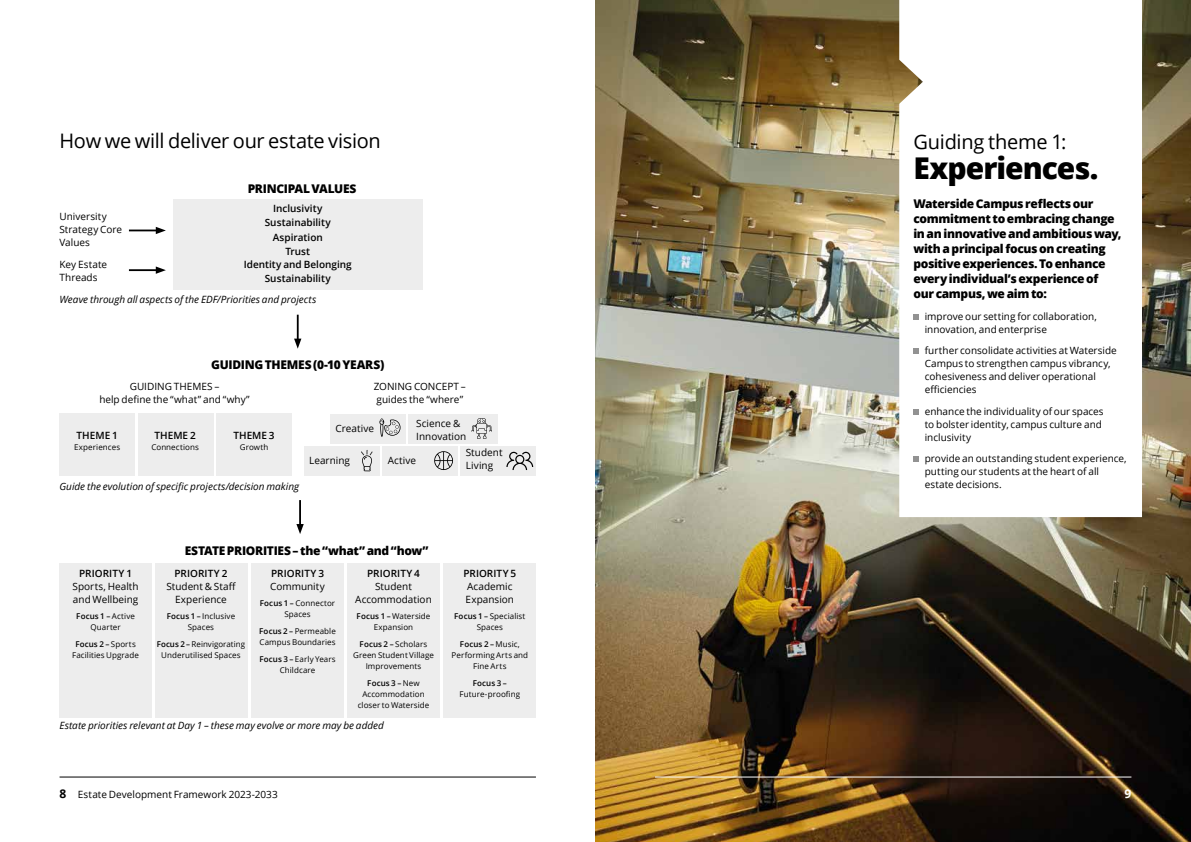
<style>
.page{position:relative;width:1191px;height:842px;background:#fff}
.page>*{position:absolute;margin:0;border:0;box-sizing:border-box;transform-origin:0 0}
.t1{font:800 30px "Open Sans";letter-spacing:-.035em;color:#000}
.t2{font:20px "Open Sans";letter-spacing:-.015em;color:#000}
.t3{font:800 12px/15px "Open Sans";letter-spacing:-.03em;color:#000}
.t4{font:700 12px "Open Sans";color:#fff}
.t5{font:700 12px "Open Sans";color:#000}
.t6{font:10px/13px "Open Sans";color:#000}
.t7{font:italic 10px "Open Sans";color:#000}
.t8{font:600 10px "Open Sans";color:#000}
.t9{font:8px/11px "Open Sans";letter-spacing:.01em;color:#000;text-align:center}
.t10{font:600 8px "Open Sans";letter-spacing:.015em;color:#000}
.s1{font-weight:600}
.s2{font-weight:400}
</style>
<div class="page">
<img style="left:595px;top:0;width:596px;height:842px">
<div style="left:347px;top:563px;width:92px;height:154px;background:#ededed"></div>
<div style="left:444px;top:563px;width:92px;height:154px;background:#ededed"></div>
<div style="left:460px;top:446px;width:76px;height:30px;background:#ededed"></div>
<svg style="left:506px;top:452px;width:27px;height:18px"></svg>
<hr style="left:655px;top:777px;width:476px;height:1px;background:#fff">
<hr style="left:60px;top:777px;width:476px;height:1px;background:#000">
<div style="left:251px;top:563px;width:93px;height:154px;background:#ededed"></div>
<div style="left:155px;top:563px;width:93px;height:154px;background:#ededed"></div>
<div style="left:60px;top:563px;width:92px;height:154px;background:#ededed"></div>
<div style="left:382px;top:446px;width:76px;height:30px;background:#ededed"></div>
<div style="left:304px;top:446px;width:75px;height:30px;background:#ededed"></div>
<div style="left:408px;top:414px;width:90px;height:29px;background:#ededed"></div>
<div style="left:330px;top:414px;width:76px;height:29px;background:#ededed"></div>
<div style="left:216px;top:414px;width:76px;height:62px;background:#ededed"></div>
<div style="left:138px;top:414px;width:75px;height:62px;background:#ededed"></div>
<div style="left:60px;top:414px;width:75px;height:62px;background:#ededed"></div>
<div style="left:173px;top:199px;width:249px;height:90px;background:#ededed"></div>
<hr style="left:129px;top:230px;width:30px;height:1px;background:#000">
<svg style="left:156px;top:227px;width:10px;height:7px"></svg>
<hr style="left:129px;top:269px;width:30px;height:2px;background:#000">
<svg style="left:156px;top:266px;width:10px;height:8px"></svg>
<hr style="left:297px;top:315px;width:2px;height:27px;background:#000">
<svg style="left:294px;top:339px;width:7px;height:10px"></svg>
<svg style="left:899px;top:0;width:243px;height:517px"></svg>
<svg style="left:913px;top:314px;width:6px;height:6px"></svg>
<svg style="left:913px;top:348px;width:6px;height:6px"></svg>
<svg style="left:913px;top:409px;width:6px;height:6px"></svg>
<svg style="left:913px;top:456px;width:6px;height:6px"></svg>
<svg style="left:379px;top:418px;width:21px;height:19px"></svg>
<svg style="left:471px;top:418px;width:21px;height:21px"></svg>
<svg style="left:434px;top:451px;width:19px;height:19px"></svg>
<svg style="left:361px;top:450px;width:11px;height:21px"></svg>
<hr style="left:299px;top:500px;width:2px;height:27px;background:#000">
<svg style="left:296px;top:524px;width:8px;height:10px"></svg>
<h2 class="t2" style="left:60px;top:127px;width:323px">How we will deliver our estate vision</h2>
<h4 class="t3" style="left:248px;top:180px;width:110px">PRINCIPAL VALUES</h4>
<p class="t8" style="left:273px;top:201px;width:51px">Inclusivity</p>
<p class="t6" style="left:60px;top:210px;width:49px">University</p>
<p class="t8" style="left:265px;top:216px;width:67px">Sustainability</p>
<p class="t6" style="left:60px;top:223px;width:64px">Strategy Core</p>
<p class="t8" style="left:273px;top:230px;width:52px">Aspiration</p>
<p class="t6" style="left:60px;top:236px;width:32px">Values</p>
<p class="t8" style="left:285px;top:245px;width:26px">Trust</p>
<p class="t6" style="left:60px;top:257px;width:49px">Key Estate</p>
<p class="t8" style="left:244px;top:258px;width:110px">Identity and Belonging</p>
<p class="t6" style="left:60px;top:270px;width:39px">Threads</p>
<p class="t8" style="left:265px;top:272px;width:67px">Sustainability</p>
<p class="t7" style="left:60px;top:292px;width:258px">Weave through all aspects of the EDF/Priorities and projects</p>
<h4 class="t3" style="left:211px;top:357px;width:175px">GUIDING THEMES (0-10 YEARS)</h4>
<p class="t6" style="left:130px;top:380px;width:91px">GUIDING THEMES –</p>
<p class="t6" style="left:374px;top:380px;width:94px">ZONING CONCEPT –</p>
<p class="t6" style="left:99px;top:393px;width:152px">help define the “what” and “why”</p>
<p class="t6" style="left:376px;top:393px;width:88px">guides the “where”</p>
<p class="t6" style="left:416px;top:416px;width:46px">Science &amp;</p>
<p class="t6" style="left:336px;top:422px;width:40px">Creative</p>
<p class="t8" style="left:77px;top:428px;width:43px">THEME 1</p>
<p class="t8" style="left:154px;top:428px;width:43px">THEME 2</p>
<p class="t8" style="left:233px;top:428px;width:43px">THEME 3</p>
<p class="t6" style="left:416px;top:429px;width:52px">Innovation</p>
<p class="t9" style="left:74px;top:441px;width:47px">Experiences</p>
<p class="t9" style="left:151px;top:441px;width:49px">Connections</p>
<p class="t9" style="left:240px;top:441px;width:30px">Growth</p>
<p class="t6" style="left:466px;top:445px;width:38px">Student</p>
<p class="t6" style="left:309px;top:454px;width:42px">Learning</p>
<p class="t6" style="left:388px;top:454px;width:30px">Active</p>
<p class="t6" style="left:466px;top:458px;width:29px">Living</p>
<p class="t7" style="left:60px;top:479px;width:241px">Guide the evolution of specific projects/decision making</p>
<h4 class="t3" style="left:185px;top:542px;width:245px">ESTATE PRIORITIES – the “what” and “how”</h4>
<p class="t8" style="left:79px;top:566px;width:54px">PRIORITY 1</p>
<p class="t8" style="left:174px;top:566px;width:54px">PRIORITY 2</p>
<p class="t8" style="left:271px;top:566px;width:54px">PRIORITY 3</p>
<p class="t6" style="left:73px;top:579px;width:68px">Sports, Health</p>
<p class="t6" style="left:166px;top:579px;width:71px">Student &amp; Staff</p>
<p class="t6" style="left:270px;top:579px;width:56px">Community</p>
<p class="t6" style="left:73px;top:592px;width:67px">and Wellbeing</p>
<p class="t6" style="left:175px;top:592px;width:53px">Experience</p>
<p class="t9" style="left:260px;top:598px;width:77px"><span class="s1">Focus 1 –</span> Connector</p>
<p class="t10" style="left:76px;top:611px;width:60px">Focus 1 – <span class="s2">Active</span></p>
<p class="t9" style="left:167px;top:611px;width:70px"><span class="s1">Focus 1 –</span> Inclusive</p>
<p class="t9" style="left:284px;top:609px;width:28px">Spaces</p>
<p class="t10" style="left:387px;top:611px;width:5px">–</p>
<p class="t10" style="left:484px;top:611px;width:5px">–</p>
<p class="t9" style="left:90px;top:622px;width:32px">Quarter</p>
<p class="t9" style="left:188px;top:622px;width:28px">Spaces</p>
<p class="t9" style="left:259px;top:625px;width:78px"><span class="s1">Focus 2 –</span> Permeable</p>
<p class="t10" style="left:75px;top:638px;width:62px">Focus 2 – <span class="s2">Sports</span></p>
<p class="t9" style="left:157px;top:638px;width:90px"><span class="s1">Focus 2 –</span> Reinvigorating</p>
<p class="t9" style="left:259px;top:636px;width:78px">Campus Boundaries</p>
<p class="t10" style="left:390px;top:638px;width:5px">–</p>
<p class="t10" style="left:490px;top:638px;width:5px">–</p>
<p class="t9" style="left:72px;top:649px;width:68px">Facilities Upgrade</p>
<p class="t9" style="left:161px;top:649px;width:81px">Underutilised Spaces</p>
<p class="t9" style="left:259px;top:653px;width:78px"><span class="s1">Focus 3 –</span> Early Years<br>Childcare</p>
<p class="t8" style="left:367px;top:566px;width:54px">PRIORITY 4</p>
<p class="t6" style="left:355px;top:579px;width:78px;text-align:center">Student<br>Accommodation</p>
<p class="t9" style="left:357px;top:611px;width:75px"><span class="s1">Focus 1</span> Waterside<br>Expansion</p>
<p class="t9" style="left:353px;top:638px;width:82px"><span class="s1">Focus 2</span> Scholars<br>Green Student Village<br>Improvements</p>
<p class="t9" style="left:358px;top:677px;width:73px"><span class="s1">Focus 3 –</span> New<br>Accommodation closer to Waterside</p>
<p class="t8" style="left:463px;top:566px;width:54px">PRIORITY 5</p>
<p class="t6" style="left:465px;top:579px;width:50px">Academic<br>Expansion</p>
<p class="t9" style="left:454px;top:611px;width:73px"><span class="s1">Focus 1</span> Specialist<br>Spaces</p>
<p class="t9" style="left:451px;top:638px;width:78px"><span class="s1">Focus 2</span> Music,<br>Performing Arts and<br>Fine Arts</p>
<p class="t10" style="left:473px;top:677px;width:36px">Focus 3 –</p>
<p class="t9" style="left:459px;top:688px;width:62px">Future-proofing</p>
<p class="t7" style="left:60px;top:719px;width:326px">Estate priorities relevant at Day 1 these may evolve or more may be added</p>
<p class="t7" style="left:204px;top:719px;width:6px">–</p>
<p class="t2" style="left:913px;top:128px;width:155px">Guiding theme 1:</p>
<p class="t1" style="left:913px;top:145px;width:186px">Experiences.</p>
<p class="t3" style="left:913px;top:196px;width:209px">Waterside Campus reflects our commitment to embracing change in an innovative and ambitious way, with a principal focus on creating positive experiences. To enhance every individual’s experience of our campus, we aim to:</p>
<p class="t6" style="left:924px;top:309px;width:173px">improve our setting for collaboration, innovation, and enterprise</p>
<p class="t6" style="left:924px;top:344px;width:194px">further consolidate activities at Waterside Campus to strengthen campus vibrancy, cohesiveness and deliver operational efficiencies</p>
<p class="t6" style="left:924px;top:404px;width:180px">enhance the individuality of our spaces to bolster identity, campus culture and inclusivity</p>
<p class="t6" style="left:924px;top:452px;width:203px">provide an outstanding student experience, putting our students at the heart of all estate decisions.</p>
<p class="t5" style="left:60px;top:785px;width:8px">8</p>
<p class="t6" style="left:78px;top:788px;width:201px">Estate Development Framework 2023-2033</p>
<p class="t4" style="left:1124px;top:785px;width:8px">9</p>
</div>
